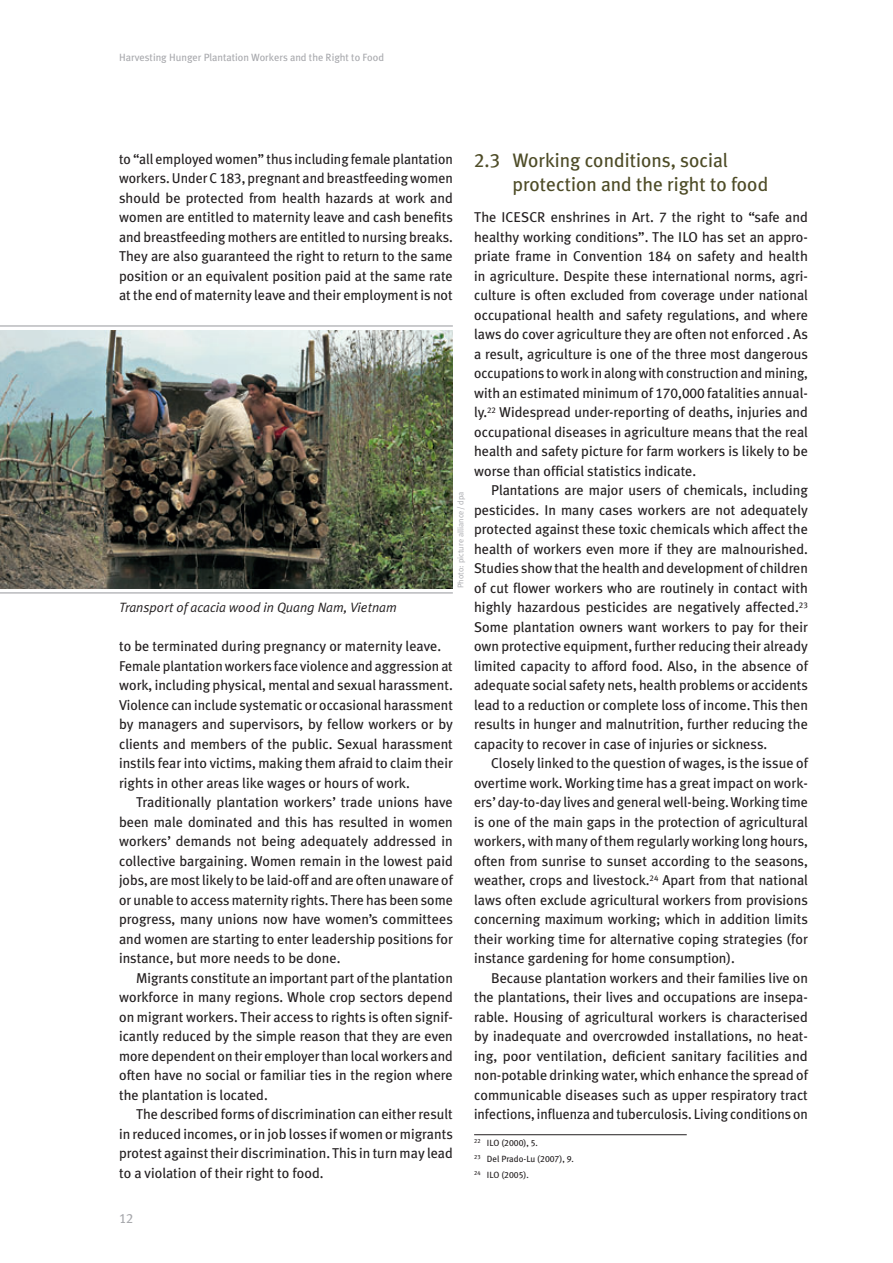
<style>
.page{position:relative;width:893px;height:1263px;background:#fff}
.page>*{position:absolute;margin:0;border:0;box-sizing:border-box;transform-origin:0 0}
.t1{font:19.5px/24px "Meta Plus";color:#4e4c27}
.t2{font:14.25px/19.5px "Meta Plus";color:#231f20;text-align:justify}
.t3{font:italic 13.5px "Meta Plus Normal";color:#231f20}
.t4{font:13.5px "Meta Plus Book Caps";color:#a8a9ad}
.t5{font:10.5px "Meta Plus";color:#a8a9ad}
.t6{font:9px/16.2px "Meta Plus";color:#231f20}
.t7{font:8.25px "Meta Plus Normal";color:#a8a9ad}
.s1{font-family:"Meta Plus Book Caps"}
</style>
<div class="page">
<img style="left:0;top:331px;width:453px;height:257px">
<hr style="left:474px;top:1134px;width:213px;height:1px;background:#231f20">
<hr style="left:0;top:325px;width:453px;height:2px;background:#a8a9ad">
<hr style="left:0;top:592px;width:453px;height:1px;background:#a8a9ad">
<p class="t5" style="left:119px;top:54px;width:267px">Harvesting Hunger Plantation Workers and the Right to Food</p>
<p class="t2" style="left:119px;top:150px;width:335px">to “all employed women” thus including female plantation workers. Under C <span class="s1">183</span>, pregnant and breastfeeding women should be protected from health hazards at work and women are entitled to maternity leave and cash benefits and breastfeeding mothers are entitled to nursing breaks.<br>They are also guaranteed the right to return to the same position or an equivalent position paid at the same rate at the end of maternity leave and their employment is not</p>
<h1 class="t1" style="left:512px;top:149px;width:257px;text-indent:-38px"><span class="s1">2.3</span> Working conditions, social protection and the right to food</h1>
<p class="t2" style="left:474px;top:209px;width:335px">The ICESCR enshrines in Art. <span class="s1">7</span> the right to “safe and healthy working conditions”. The ILO has set an appro&shy;priate frame in Convention <span class="s1">184</span> on safety and health in agriculture. Despite these international norms, agri&shy;culture is often excluded from coverage under national occupational health and safety regulations, and where laws do cover agriculture they are often not enforced . As a result, agriculture is one of the three most dangerous occupations to work in along with construction and mining, with an estimated minimum of <span class="s1">170</span>,<span class="s1">000</span> fatalities annual&shy;ly.<sup>22</sup> Widespread under-reporting of deaths, injuries and occupational diseases in agriculture means that the real health and safety picture for farm workers is likely to be worse than official statistics indicate.</p>
<p class="t2" style="left:474px;top:482px;width:335px;text-indent:17px">Plantations are major users of chemicals, including pesticides. In many cases workers are not adequately protected against these toxic chemicals which affect the health of workers even more if they are malnourished.<br>Studies show that the health and development of children of cut flower workers who are routinely in contact with highly hazardous pesticides are negatively affected.<sup>23<br></sup>Some plantation owners want workers to pay for their own protective equipment, further reducing their already limited capacity to afford food. Also, in the absence of adequate social safety nets, health problems or accidents lead to a reduction or complete loss of income. This then results in hunger and malnutrition, further reducing the capacity to recover in case of injuries or sickness.</p>
<p class="t2" style="left:474px;top:755px;width:335px;text-indent:17px">Closely linked to the question of wages, is the issue of overtime work. Working time has a great impact on work&shy;ers’ day-to-day lives and general well-being. Working time is one of the main gaps in the protection of agricultural workers, with many of them regularly working long hours, often from sunrise to sunset according to the seasons, weather, crops and livestock.<sup>24</sup> Apart from that national laws often exclude agricultural workers from provisions concerning maximum working; which in addition limits their working time for alternative coping strategies (for instance gardening for home consumption).</p>
<p class="t2" style="left:474px;top:969px;width:335px;text-indent:17px">Because plantation workers and their families live on the plantations, their lives and occupations are insepa&shy;rable. Housing of agricultural workers is characterised by inadequate and overcrowded installations, no heat&shy;ing, poor ventilation, deficient sanitary facilities and non-potable drinking water, which enhance the spread of communicable diseases such as upper respiratory tract infections, influenza and tuberculosis. Living conditions on</p>
<p class="t7" style="left:458px;top:588px;width:98px;rotate:-90deg">Photo: picture alliance / dpa</p>
<p class="t3" style="left:119px;top:602px;width:279px">Transport of acacia wood in Quang Nam, Vietnam</p>
<p class="t2" style="left:119px;top:638px;width:335px;text-align:left">to be terminated during pregnancy or maternity leave.<br>Female plantation workers face violence and aggression at work, including physical, mental and sexual harassment.<br>Violence can include systematic or occasional harassment by managers and supervisors, by fellow workers or by clients and members of the public. Sexual harassment instils fear into victims, making them afraid to claim their rights in other areas like wages or hours of work.</p>
<p class="t2" style="left:119px;top:794px;width:335px;text-indent:17px">Traditionally plantation workers’ trade unions have been male dominated and this has resulted in women workers’ demands not being adequately addressed in collective bargaining. Women remain in the lowest paid jobs, are most likely to be laid-off and are often unaware of or unable to access maternity rights. There has been some progress, many unions now have women’s committees and women are starting to enter leadership positions for instance, but more needs to be done.</p>
<p class="t2" style="left:119px;top:969px;width:335px;text-indent:17px">Migrants constitute an important part of the plantation workforce in many regions. Whole crop sectors depend on migrant workers. Their access to rights is often signif&shy;icantly reduced by the simple reason that they are even more dependent on their employer than local workers and often have no social or familiar ties in the region where the plantation is located.</p>
<p class="t2" style="left:119px;top:1106px;width:335px;text-indent:17px">The described forms of discrimination can either result in reduced incomes, or in job losses if women or migrants protest against their discrimination. This in turn may lead to a violation of their right to food.</p>
<p class="t6" style="left:474px;top:1135px;width:101px"><sup>22</sup> ILO (<span class="s1">2000</span>), <span class="s1">5.<br></span><sup>23</sup> Del Prado-Lu (<span class="s1">2007</span>), <span class="s1">9.<br></span><sup>24</sup> ILO (<span class="s1">2005</span>).</p>
<p class="t4" style="left:119px;top:1210px;width:16px">12</p>
</div>
